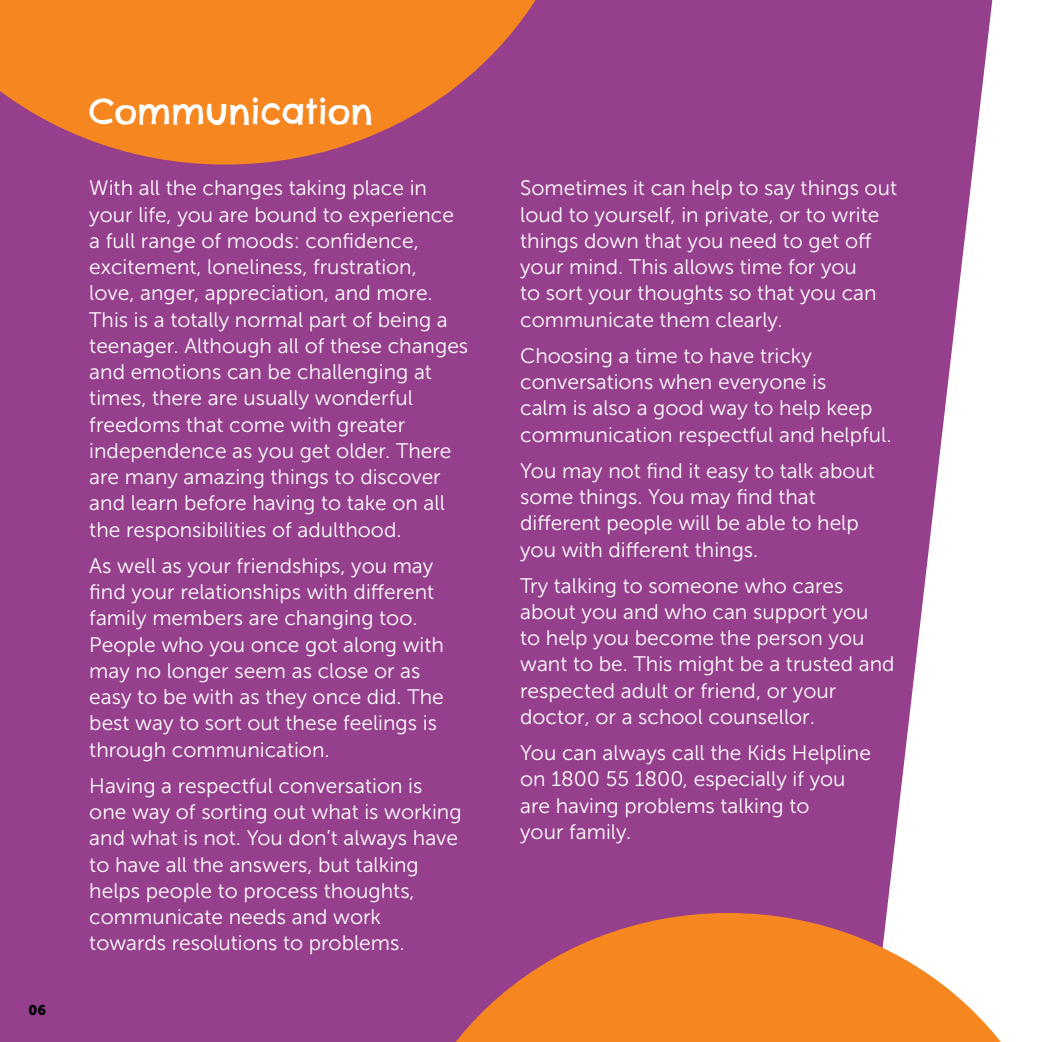
<style>
.page{position:relative;width:1042px;height:1042px;background:#fff}
.page>*{position:absolute;margin:0;border:0;box-sizing:border-box;transform-origin:0 0}
.t1{font:35px "Chelsea Market";color:#fff}
.t2{font:21px/26.2px "Museo Sans 300";color:#fff}
.t3{font:14px "Museo Sans 900";color:#000}
</style>
<div class="page">
<div style="left:0;top:0;width:992px;height:1042px;background:#953f8d"></div>
<svg style="left:0;top:0;width:586px;height:165px;background:#d9703f"></svg>
<svg style="left:390px;top:913px;width:611px;height:129px;background:#dd8054"></svg>
<p class="t3" style="left:28px;top:1002px;width:19px">06</p>
<h1 class="t1" style="left:89px;top:89px;width:285px">Communication</h1>
<p class="t2" style="left:89px;top:175px;width:380px">With all the changes taking place in your life, you are bound to experience a full range of moods: confidence, excitement, loneliness, frustration,<br>love, anger, appreciation, and more.<br>This is a totally normal part of being a teenager. Although all of these changes and emotions can be challenging at times, there are usually wonderful freedoms that come with greater independence as you get older. There are many amazing things to discover and learn before having to take on all the responsibilities of adulthood.</p>
<p class="t2" style="left:89px;top:553px;width:356px">As well as your friendships, you may find your relationships with different family members are changing too.<br>People who you once got along with may no longer seem as close or as easy to be with as they once did. The best way to sort out these feelings is through communication.</p>
<p class="t2" style="left:89px;top:772px;width:374px">Having a respectful conversation is one way of sorting out what is working and what is not. You don’t always have to have all the answers, but talking helps people to process thoughts, communicate needs and work towards resolutions to problems.</p>
<p class="t2" style="left:520px;top:175px;width:378px">Sometimes it can help to say things out loud to yourself, in private, or to write things down that you need to get off your mind. This allows time for you<br>to sort your thoughts so that you can communicate them clearly.</p>
<p class="t2" style="left:520px;top:343px;width:373px">Choosing a time to have tricky conversations when everyone is<br>calm is also a good way to help keep communication respectful and helpful.</p>
<p class="t2" style="left:520px;top:457px;width:356px">You may not find it easy to talk about some things. You may find that different people will be able to help you with different things.</p>
<p class="t2" style="left:520px;top:572px;width:376px">Try talking to someone who cares about you and who can support you<br>to help you become the person you want to be. This might be a trusted and respected adult or friend, or your doctor, or a school counsellor.</p>
<p class="t2" style="left:520px;top:740px;width:352px">You can always call the Kids Helpline on 1800 55 1800, especially if you are having problems talking to<br>your family.</p>
</div>
